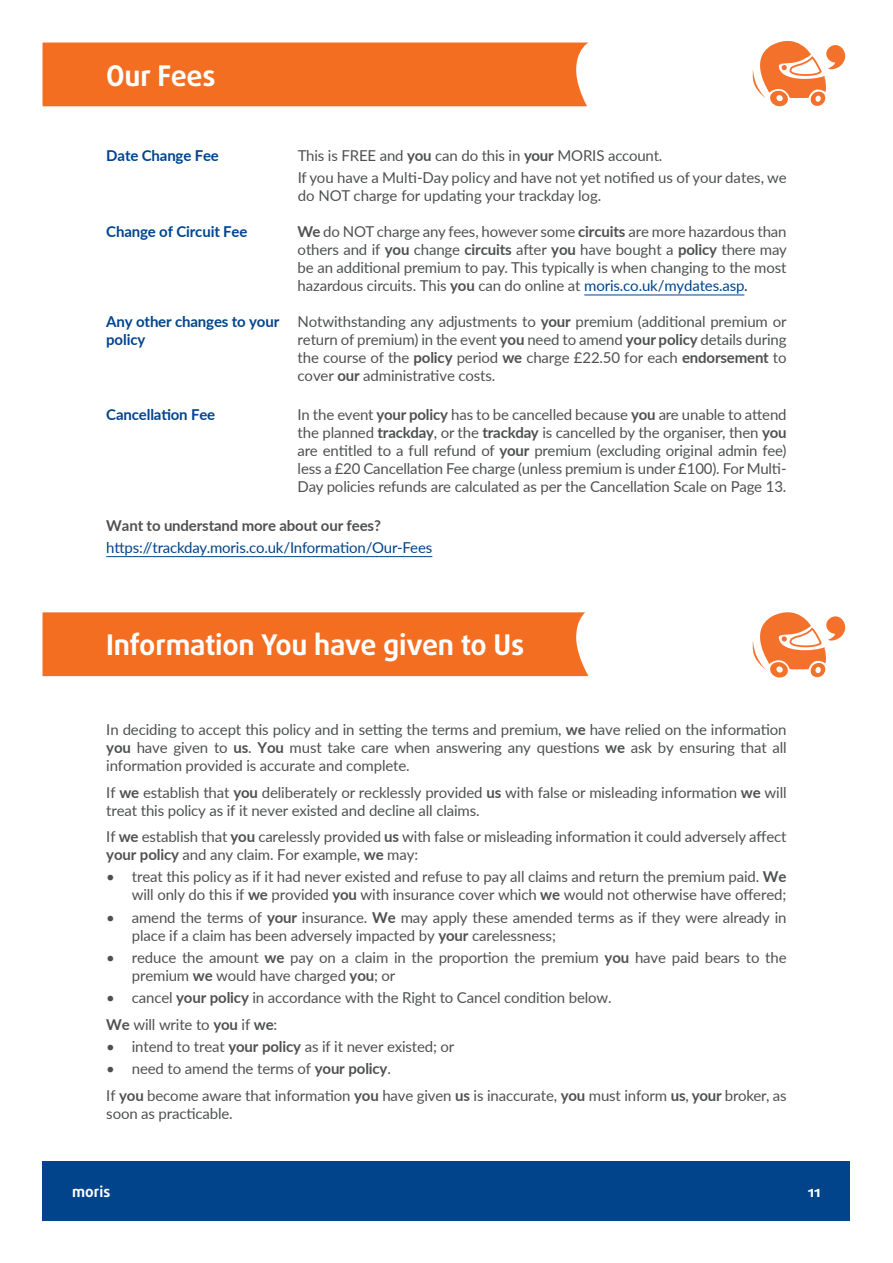
<style>
.page{position:relative;width:893px;height:1263px;background:#fff}
.page>*{position:absolute;margin:0;border:0;box-sizing:border-box;transform-origin:0 0}
.t1{font:700 28.5px "Daxline Pro";letter-spacing:-.01em;color:#fff}
.t2{font:15px/18px "Lato";letter-spacing:-.01em;color:#4f5151}
.t3{font:700 15px/18px "Lato";letter-spacing:-.01em;color:#01448c}
.t4{font:15px "Lato";letter-spacing:-.01em;color:#01448c}
.t5{font:700 15px "Lato";letter-spacing:-.01em;color:#4f5151}
.t6{font:700 15px "Daxline Pro";color:#fff}
.s1{font-weight:700}
.s2{color:#01448c}
.s3{color:#231f20}
</style>
<div class="page">
<div style="left:43px;top:1161px;width:807px;height:59px;background:#01448c"></div>
<svg style="left:753px;top:41px;width:92px;height:65px"></svg>
<svg style="left:753px;top:612px;width:92px;height:65px"></svg>
<div style="left:43px;top:42px;width:546px;height:65px;background:#f36e21"></div>
<div style="left:43px;top:612px;width:546px;height:65px;background:#f36e21"></div>
<hr style="left:584px;top:295px;width:160px;height:1px;background:#01448c">
<hr style="left:106px;top:556px;width:326px;height:1px;background:#01448c">
<h1 class="t1" style="left:106px;top:58px;width:111px">Our Fees</h1>
<p class="t3" style="left:106px;top:146px;width:114px">Date Change Fee</p>
<p class="t2" style="left:298px;top:144px;width:490px;line-height:22.2px">This is FREE and <span class="s1">you</span> can do this in <span class="s1">your</span> MORIS account.<br>If you have a Multi-Day policy and have not yet notified us of your dates, we</p>
<p class="t2" style="left:298px;top:186px;width:305px">do NOT charge for updating your trackday log.</p>
<p class="t3" style="left:106px;top:222px;width:143px">Change of Circuit Fee</p>
<p class="t2" style="left:298px;top:222px;width:491px;text-align:justify"><span class="s1">We</span> do NOT charge any fees, however some <span class="s1">circuits</span> are more hazardous than others and if <span class="s1">you</span> change <span class="s1">circuits</span> after <span class="s1">you</span> have bought a <span class="s1">policy</span> there may be an additional premium to pay. This typically is when changing to the most hazardous circuits. This <span class="s1">you</span> can do online at <span class="s2">moris.co.uk/mydates.asp</span><span class="s3">.</span></p>
<p class="t3" style="left:106px;top:312px;width:175px">Any other changes to your policy</p>
<p class="t2" style="left:298px;top:312px;width:490px;text-align:justify">Notwithstanding any adjustments to <span class="s1">your</span> premium (additional premium or return of premium) in the event <span class="s1">you</span> need to amend <span class="s1">your policy</span> details during the course of the <span class="s1">policy</span> period <span class="s1">we</span> charge £22.50 for each <span class="s1">endorsement</span> to cover <span class="s1">our</span> administrative costs.</p>
<p class="t3" style="left:106px;top:405px;width:111px">Cancellation Fee</p>
<p class="t2" style="left:298px;top:405px;width:490px;text-align:justify">In the event <span class="s1">your policy</span> has to be cancelled because <span class="s1">you</span> are unable to attend the planned <span class="s1">trackday</span>, or the <span class="s1">trackday</span> is cancelled by the organiser, then <span class="s1">you </span>are entitled to a full refund of <span class="s1">your</span> premium (excluding original admin fee) less a £20 Cancellation Fee charge (unless premium is under £100). For Multi-Day policies refunds are calculated as per the Cancellation Scale on Page 13.</p>
<p class="t5" style="left:106px;top:514px;width:276px">Want to understand more about our fees?</p>
<p class="t4" style="left:106px;top:537px;width:327px">https://trackday.moris.co.uk/Information/Our-Fees</p>
<h1 class="t1" style="left:106px;top:628px;width:419px">Information You have given to Us</h1>
<p class="t2" style="left:106px;top:720px;width:682px;text-align:justify">In deciding to accept this policy and in setting the terms and premium, <span class="s1">we</span> have relied on the information <span class="s1">you</span> have given to <span class="s1">us</span>. <span class="s1">You</span> must take care when answering any questions <span class="s1">we</span> ask by ensuring that all information provided is accurate and complete.</p>
<p class="t2" style="left:106px;top:782px;width:682px">If <span class="s1">we</span> establish that <span class="s1">you</span> deliberately or recklessly provided <span class="s1">us</span> with false or misleading information <span class="s1">we</span> will treat this policy as if it never existed and decline all claims.</p>
<p class="t2" style="left:106px;top:827px;width:682px">If <span class="s1">we</span> establish that <span class="s1">you</span> carelessly provided <span class="s1">us</span> with false or misleading information it could adversely affect <span class="s1">your policy</span> and any claim. For example, <span class="s1">we</span> may:</p>
<p class="t2" style="left:106px;top:867px;width:682px;text-align:right">• treat this policy as if it had never existed and refuse to pay all claims and return the premium paid. <span class="s1">We </span>will only do this if <span class="s1">we</span> provided <span class="s1">you</span> with insurance cover which <span class="s1">we</span> would not otherwise have offered;</p>
<p class="t2" style="left:132px;top:907px;width:656px;text-indent:-26px">• amend the terms of <span class="s1">your</span> insurance. <span class="s1">We</span> may apply these amended terms as if they were already in place if a claim has been adversely impacted by <span class="s1">your</span> carelessness;</p>
<p class="t2" style="left:132px;top:948px;width:656px;text-indent:-26px">• reduce the amount <span class="s1">we</span> pay on a claim in the proportion the premium <span class="s1">you</span> have paid bears to the premium <span class="s1">we</span> would have charged <span class="s1">you</span>; or</p>
<p class="t2" style="left:106px;top:984px;width:507px;line-height:26.5px">• cancel <span class="s1">your policy</span> in accordance with the Right to Cancel condition below.<br><span class="s1">We</span> will write to <span class="s1">you</span> if <span class="s1">we</span>:</p>
<p class="t2" style="left:106px;top:1037px;width:350px">• intend to treat <span class="s1">your policy</span> as if it never existed; or</p>
<p class="t2" style="left:106px;top:1055px;width:682px;line-height:26.5px">• need to amend the terms of <span class="s1">your policy</span>.<br>If <span class="s1">you</span> become aware that information <span class="s1">you</span> have given <span class="s1">us</span> is inaccurate, <span class="s1">you</span> must inform <span class="s1">us</span>, <span class="s1">your</span> broker, as</p>
<p class="t2" style="left:106px;top:1103px;width:128px">soon as practicable.</p>
<p class="t6" style="left:72px;top:1182px;width:40px">moris</p>
<p class="t6" style="left:808px;top:1182px;width:14px">11</p>
</div>
